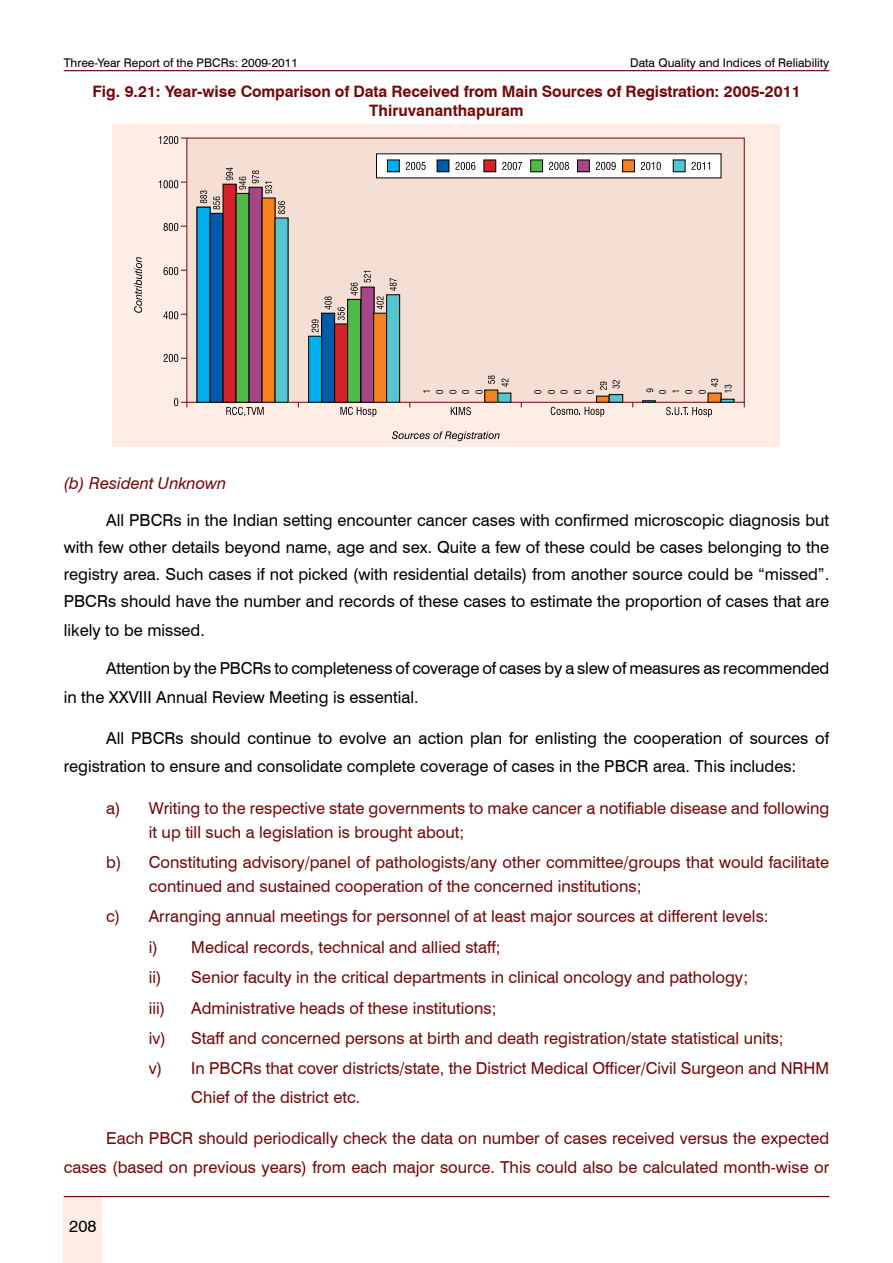
<style>
.page{position:relative;width:893px;height:1263px;background:#fff}
.page>*{position:absolute;margin:0;border:0;box-sizing:border-box;transform-origin:0 0}
.t1{font:16.5px/30.5px "Swiss 721 BT";color:#750809}
.t2{font:16.5px/27.3px "Swiss 721 BT";color:#000}
.t3{font:italic 16.5px "Swiss 721 BT";color:#750809}
.t4{font:700 15.75px/18.9px "Swiss 721 BT";letter-spacing:-.01em;color:#750809;text-align:center}
.t5{font:12px "Swiss 721 BT";color:#000}
</style>
<div class="page">
<hr style="left:64px;top:70px;width:765px;height:1px;background:#750809">
<div style="left:64px;top:1197px;width:38px;height:66px;background:#feede5"></div>
<hr style="left:64px;top:1196px;width:765px;height:1px;background:#750809">
<div style="left:113px;top:124px;width:667px;height:322px;background:#feede5"></div>
<div style="left:187px;top:138px;width:557px;height:264px;background:#f5dfd5"></div>
<div style="left:376px;top:154px;width:345px;height:24px;background:#fff"></div>
<div style="left:437px;top:160px;width:12px;height:12px;background:#005baa"></div>
<div style="left:437px;top:160px;width:12px;height:12px;border:1px solid #000"></div>
<svg style="left:455px;top:162px;width:20px;height:8px"></svg>
<div style="left:484px;top:160px;width:12px;height:12px;background:#d2232a"></div>
<div style="left:484px;top:160px;width:12px;height:12px;border:1px solid #000"></div>
<svg style="left:502px;top:162px;width:20px;height:8px"></svg>
<div style="left:531px;top:160px;width:12px;height:12px;background:#50b848"></div>
<div style="left:530px;top:160px;width:13px;height:12px;border:1px solid #000"></div>
<svg style="left:549px;top:162px;width:20px;height:8px"></svg>
<div style="left:577px;top:160px;width:12px;height:12px;background:#a54686"></div>
<div style="left:577px;top:160px;width:12px;height:12px;border:1px solid #000"></div>
<svg style="left:596px;top:162px;width:20px;height:8px"></svg>
<div style="left:623px;top:160px;width:11px;height:12px;background:#f58220"></div>
<div style="left:622px;top:160px;width:13px;height:12px;border:1px solid #000"></div>
<svg style="left:641px;top:162px;width:20px;height:8px"></svg>
<div style="left:673px;top:160px;width:12px;height:12px;background:#56c5d0"></div>
<div style="left:673px;top:160px;width:12px;height:12px;border:1px solid #000"></div>
<svg style="left:692px;top:162px;width:18px;height:8px"></svg>
<div style="left:387px;top:160px;width:12px;height:12px;background:#00aeef"></div>
<div style="left:387px;top:160px;width:12px;height:12px;border:1px solid #000"></div>
<svg style="left:406px;top:162px;width:20px;height:8px"></svg>
<div style="left:485px;top:390px;width:13px;height:12px;background:#f58220"></div>
<div style="left:596px;top:396px;width:13px;height:6px;background:#f58220"></div>
<div style="left:498px;top:393px;width:13px;height:9px;background:#56c5d0"></div>
<div style="left:609px;top:395px;width:14px;height:7px;background:#56c5d0"></div>
<div style="left:609px;top:394px;width:14px;height:8px;border:1px solid #000"></div>
<svg style="left:534px;top:390px;width:7px;height:4px"></svg>
<svg style="left:436px;top:390px;width:7px;height:4px"></svg>
<svg style="left:449px;top:390px;width:7px;height:4px"></svg>
<svg style="left:548px;top:390px;width:20px;height:4px"></svg>
<svg style="left:462px;top:390px;width:7px;height:4px"></svg>
<svg style="left:574px;top:390px;width:7px;height:4px"></svg>
<svg style="left:476px;top:390px;width:7px;height:4px"></svg>
<svg style="left:587px;top:390px;width:7px;height:4px"></svg>
<svg style="left:488px;top:375px;width:7px;height:9px"></svg>
<div style="left:197px;top:207px;width:13px;height:195px;background:#00aeef"></div>
<div style="left:210px;top:213px;width:13px;height:189px;background:#005baa"></div>
<div style="left:210px;top:213px;width:13px;height:189px;border:1px solid #000"></div>
<div style="left:223px;top:184px;width:13px;height:218px;background:#d2232a"></div>
<div style="left:236px;top:193px;width:13px;height:209px;background:#50b848"></div>
<div style="left:249px;top:187px;width:13px;height:215px;background:#a54686"></div>
<div style="left:249px;top:187px;width:13px;height:215px;border:1px solid #000"></div>
<div style="left:262px;top:198px;width:13px;height:204px;background:#f58220"></div>
<div style="left:275px;top:218px;width:13px;height:184px;background:#56c5d0"></div>
<svg style="left:200px;top:190px;width:7px;height:13px"></svg>
<svg style="left:213px;top:197px;width:7px;height:12px"></svg>
<svg style="left:226px;top:167px;width:7px;height:13px"></svg>
<svg style="left:239px;top:177px;width:7px;height:13px"></svg>
<svg style="left:252px;top:170px;width:7px;height:13px"></svg>
<svg style="left:265px;top:182px;width:7px;height:11px"></svg>
<svg style="left:278px;top:201px;width:7px;height:13px"></svg>
<div style="left:309px;top:336px;width:13px;height:66px;background:#00aeef"></div>
<div style="left:308px;top:336px;width:14px;height:66px;border:1px solid #000"></div>
<div style="left:322px;top:313px;width:13px;height:89px;background:#005baa"></div>
<div style="left:321px;top:313px;width:14px;height:89px;border:1px solid #000"></div>
<div style="left:335px;top:324px;width:13px;height:78px;background:#d2232a"></div>
<div style="left:334px;top:324px;width:14px;height:78px;border:1px solid #000"></div>
<div style="left:348px;top:299px;width:13px;height:103px;background:#50b848"></div>
<div style="left:347px;top:299px;width:14px;height:103px;border:1px solid #000"></div>
<div style="left:361px;top:287px;width:13px;height:115px;background:#a54686"></div>
<div style="left:374px;top:313px;width:13px;height:89px;background:#f58220"></div>
<div style="left:373px;top:313px;width:14px;height:89px;border:1px solid #000"></div>
<div style="left:387px;top:295px;width:13px;height:107px;background:#56c5d0"></div>
<div style="left:386px;top:295px;width:14px;height:107px;border:1px solid #000"></div>
<svg style="left:312px;top:319px;width:7px;height:13px"></svg>
<svg style="left:325px;top:296px;width:7px;height:13px"></svg>
<svg style="left:338px;top:307px;width:7px;height:13px"></svg>
<svg style="left:351px;top:283px;width:7px;height:13px"></svg>
<svg style="left:364px;top:271px;width:7px;height:11px"></svg>
<svg style="left:377px;top:296px;width:7px;height:13px"></svg>
<svg style="left:390px;top:278px;width:7px;height:13px"></svg>
<svg style="left:501px;top:378px;width:7px;height:9px"></svg>
<svg style="left:600px;top:380px;width:20px;height:10px"></svg>
<svg style="left:164px;top:354px;width:23px;height:8px"></svg>
<svg style="left:163px;top:311px;width:24px;height:8px"></svg>
<svg style="left:164px;top:267px;width:23px;height:8px"></svg>
<svg style="left:164px;top:223px;width:23px;height:8px"></svg>
<svg style="left:159px;top:180px;width:28px;height:8px"></svg>
<svg style="left:159px;top:136px;width:28px;height:8px"></svg>
<svg style="left:226px;top:407px;width:38px;height:9px"></svg>
<svg style="left:340px;top:407px;width:36px;height:10px"></svg>
<svg style="left:451px;top:407px;width:20px;height:8px"></svg>
<svg style="left:551px;top:407px;width:53px;height:10px"></svg>
<svg style="left:642px;top:379px;width:92px;height:38px"></svg>
<svg style="left:174px;top:398px;width:13px;height:9px"></svg>
<svg style="left:392px;top:431px;width:108px;height:10px"></svg>
<svg style="left:134px;top:257px;width:8px;height:56px"></svg>
<p class="t5" style="left:64px;top:55px;width:236px">Three-Year Report of the PBCRs: 2009-2011</p>
<p class="t5" style="left:630px;top:55px;width:200px">Data Quality and Indices of Reliability</p>
<p class="t4" style="left:92px;top:82px;width:710px">Fig. 9.21: Year-wise Comparison of Data Received from Main Sources of Registration: 2005-2011<br>Thiruvananthapuram</p>
<p class="t3" style="left:64px;top:473px;width:164px">(b) Resident Unknown</p>
<p class="t2" style="left:64px;top:507px;width:767px;text-align:justify;text-indent:43px">All PBCRs in the Indian setting encounter cancer cases with confirmed microscopic diagnosis but with few other details beyond name, age and sex. Quite a few of these could be cases belonging to the registry area. Such cases if not picked (with residential details) from another source could be “missed”.<br>PBCRs should have the number and records of these cases to estimate the proportion of cases that are likely to be missed.</p>
<p class="t2" style="left:64px;top:654px;width:767px;line-height:28.2px;text-indent:43px">Attention by the PBCRs to completeness of coverage of cases by a slew of measures as recommended in the XXVIII Annual Review Meeting is essential.</p>
<p class="t2" style="left:64px;top:724px;width:767px;line-height:28.5px;text-indent:43px">All PBCRs should continue to evolve an action plan for enlisting the cooperation of sources of registration to ensure and consolidate complete coverage of cases in the PBCR area. This includes:</p>
<p class="t1" style="left:149px;top:796px;width:682px;line-height:24px;text-indent:-43px">a) Writing to the respective state governments to make cancer a notifiable disease and following it up till such a legislation is brought about;</p>
<p class="t1" style="left:149px;top:850px;width:682px;line-height:24px;text-indent:-43px">b) Constituting advisory/panel of pathologists/any other committee/groups that would facilitate continued and sustained cooperation of the concerned institutions;</p>
<p class="t1" style="left:149px;top:901px;width:621px;text-indent:-43px">c) Arranging annual meetings for personnel of at least major sources at different levels: i) Medical records, technical and allied staff;<br>ii) Senior faculty in the critical departments in clinical oncology and pathology; iii)</p>
<p class="t1" style="left:149px;top:992px;width:682px;text-indent:43px">Administrative heads of these institutions;<br>iv) Staff and concerned persons at birth and death registration/state statistical units;<br>v) In PBCRs that cover districts/state, the District Medical Officer/Civil Surgeon and NRHM</p>
<p class="t1" style="left:191px;top:1081px;width:170px">Chief of the district etc.</p>
<p class="t1" style="left:64px;top:1124px;width:767px;line-height:28.5px;text-align:right">Each PBCR should periodically check the data on number of cases received versus the expected cases (based on previous years) from each major source. This could also be calculated month-wise or</p>
<p class="t2" style="left:69px;top:1213px;width:29px">208</p>
</div>
